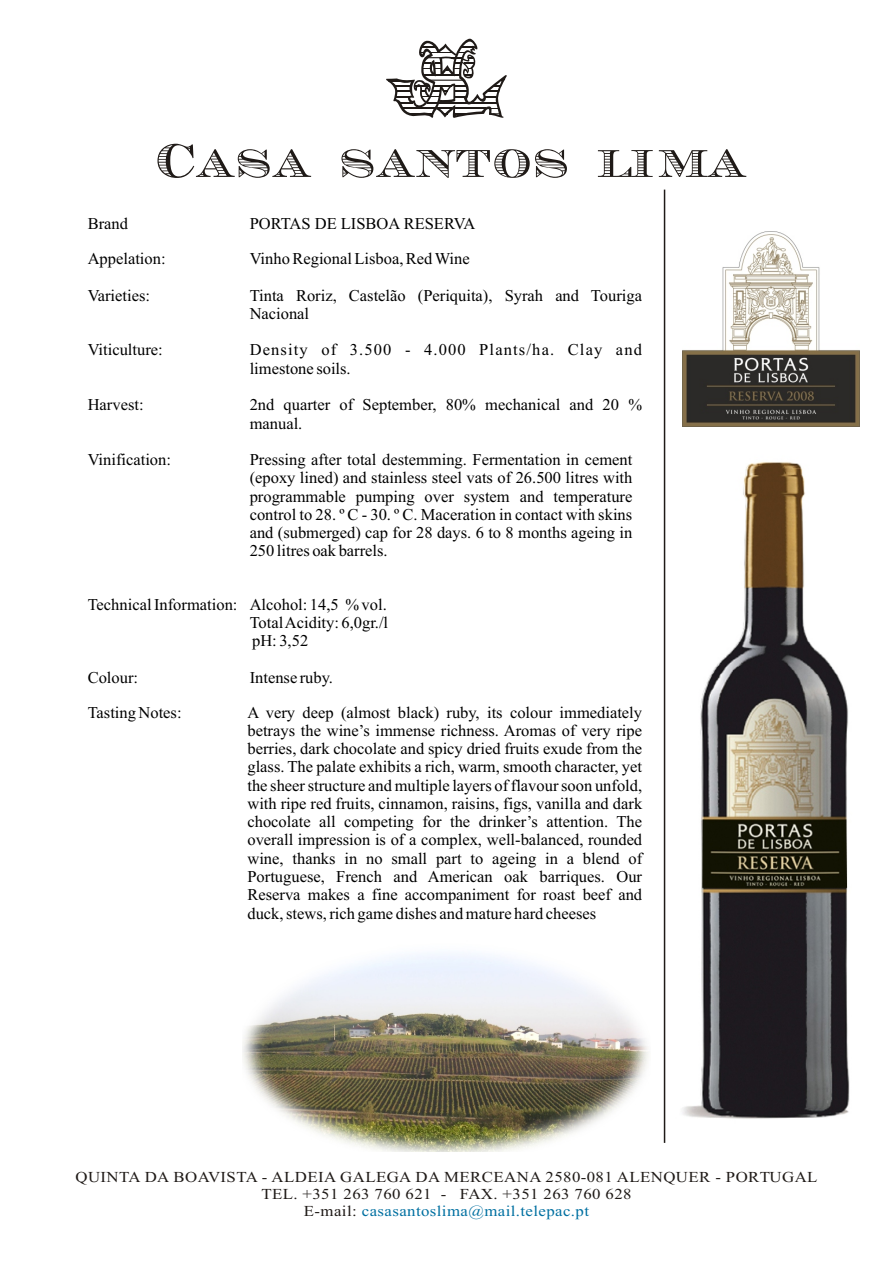
<style>
.page{position:relative;width:894px;height:1263px;background:#fff}
.page>*{position:absolute;margin:0;border:0;box-sizing:border-box;transform-origin:0 0}
.t1{font:16.5px/18.3px "Times New Roman";color:#000;text-align:justify}
.t2{font:700 16.5px/18.3px "Times New Roman";color:#000;text-align:justify}
.t3{font:16.5px/18.3px "Times New Roman";letter-spacing:.07em;color:#000}
.t4{font:700 15.15px/16.8px "Times New Roman";letter-spacing:.025em;color:#1f1a17;text-align:center;scale:1.11 1}
.s1{font-weight:400}
.s2{color:#0070a1}
</style>
<div class="page">
<img style="left:682px;top:462px;width:168px;height:657px">
<img style="left:682px;top:231px;width:177px;height:196px">
<svg style="left:386px;top:39px;width:121px;height:79px"></svg>
<svg style="left:157px;top:144px;width:589px;height:34px"></svg>
<img style="left:242px;top:953px;width:407px;height:199px">
<hr style="left:664px;top:190px;width:1px;height:953px;background:#1f1a17">
<p class="t2" style="left:88px;top:216px;width:42px">Brand</p>
<p class="t2" style="left:250px;top:216px;width:227px">PORTAS DE LISBOA RESERVA</p>
<p class="t2" style="left:88px;top:251px;width:79px">Appelation:</p>
<p class="t1" style="left:250px;top:251px;width:222px">Vinho Regional Lisboa, Red Wine</p>
<p class="t2" style="left:88px;top:288px;width:64px">Varieties:</p>
<p class="t1" style="left:349px;top:288px;width:295px">Castelão (Periquita), Syrah and Touriga</p>
<p class="t1" style="left:250px;top:306px;width:61px">Nacional</p>
<p class="t2" style="left:88px;top:342px;width:77px">Viticulture:</p>
<p class="t3" style="left:250px;top:342px;width:394px">Density of 3.500 - 4.000 Plants/ha. Clay and limestone soils.</p>
<p class="t2" style="left:88px;top:397px;width:57px">Harvest:</p>
<p class="t1" style="left:250px;top:397px;width:394px">2nd quarter of September, 80% mechanical and 20 % manual.</p>
<p class="t2" style="left:88px;top:452px;width:85px">Vinification:</p>
<p class="t1" style="left:250px;top:452px;width:384px">Pressing after total destemming. Fermentation in cement (epoxy lined) and stainless steel vats of 26.500 litres with programmable pumping over system and temperature control to 28. º C - 30. º C. Maceration in contact with skins and (submerged) cap for 28 days. 6 to 8 months ageing in 250 litres oak barrels.</p>
<p class="t1" style="left:250px;top:288px;width:89px">Tinta Roriz,</p>
<p class="t2" style="left:250px;top:597px;width:140px;text-indent:-162px">Technical Information: Alcohol: <span class="s1">14,5 % vol.<br></span>Total Acidity: <span class="s1">6,0gr./l </span>pH<span class="s1">: 3,52</span></p>
<p class="t2" style="left:88px;top:670px;width:52px">Colour:</p>
<p class="t1" style="left:250px;top:670px;width:85px">Intense ruby.</p>
<p class="t2" style="left:88px;top:704px;width:95px">Tasting Notes:</p>
<p class="t1" style="left:247px;top:704px;width:396px">A very deep (almost black) ruby, its colour immediately betrays the wine’s immense richness. Aromas of very ripe berries, dark chocolate and spicy dried fruits exude from the glass. The palate exhibits a rich, warm, smooth character, yet the sheer structure and multiple layers of flavour soon unfold, with ripe red fruits, cinnamon, raisins, figs, vanilla and dark chocolate all competing for the drinker’s attention. The overall impression is of a complex, well-balanced, rounded wine, thanks in no small part to ageing in a blend of Portuguese, French and American oak barriques. Our Reserva makes a fine accompaniment for roast beef and duck, stews, rich game dishes and mature hard cheeses</p>
<p class="t4" style="left:76px;top:1170px;width:670px">QUINTA DA BOAVISTA - ALDEIA GALEGA DA MERCEANA 2580-081 ALENQUER - PORTUGAL<br>TEL. +351 263 760 621 - FAX. +351 263 760 628<br>E-mail: <span class="s2">casasantoslima@mail.telepac.pt</span></p>
</div>
